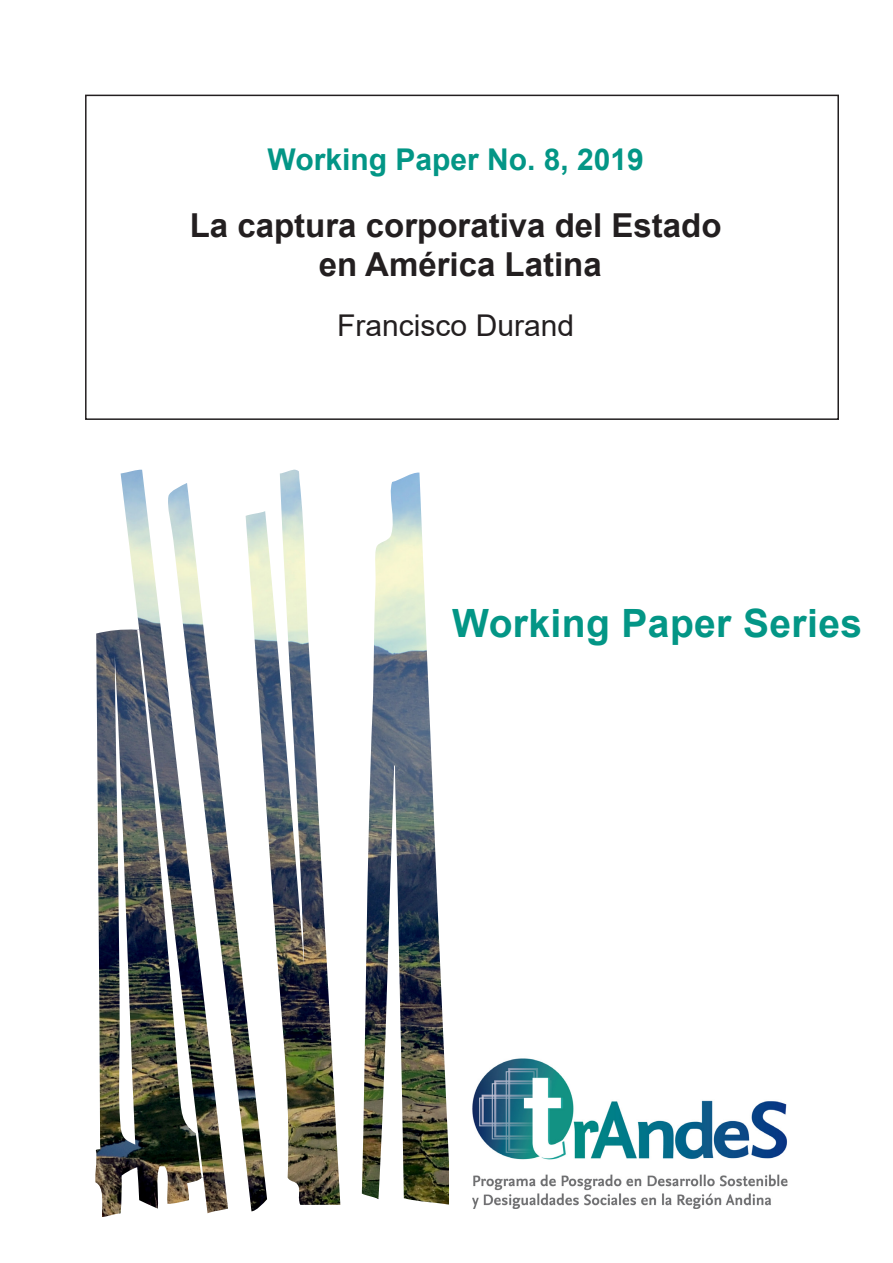
<style>
.page{position:relative;width:893px;height:1263px;background:#fff}
.page>*{position:absolute;margin:0;border:0;box-sizing:border-box;transform-origin:0 0}
.t1{font:700 39px "Arial";letter-spacing:.01em;color:#039686}
.Main_Title{font:700 33px "Arial";color:#231f20}
.Working_Paper_No{font:700 30px "Arial";color:#039686}
.Author_s{font:30px "Arial";color:#231f20}
</style>
<div class="page">
<img style="left:95px;top:469px;width:354px;height:748px">
<div style="left:85px;top:95px;width:754px;height:325px;border:2px solid #231f20"></div>
<img style="left:473px;top:1058px;width:315px;height:151px">
<p class="Working_Paper_No" style="left:268px;top:138px;width:378px">Working Paper No. 8, 2019</p>
<p class="Main_Title" style="left:190px;top:202px;width:533px">La captura corporativa del Estado</p>
<p class="Main_Title" style="left:319px;top:241px;width:285px">en América Latina</p>
<p class="Author_s" style="left:337px;top:305px;width:238px">Francisco Durand</p>
<p class="t1" style="left:452px;top:596px;width:411px">Working Paper Series</p>
</div>
